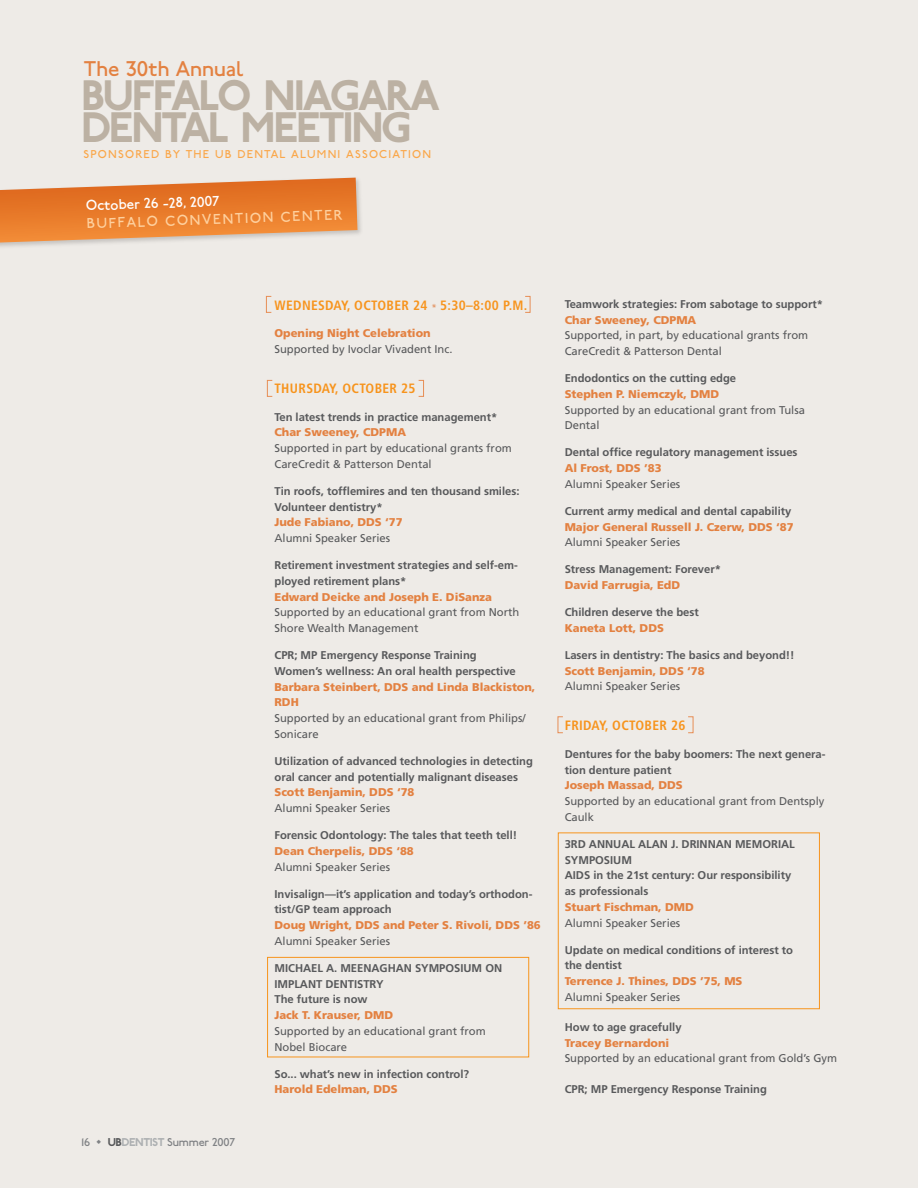
<style>
.page{position:relative;width:918px;height:1188px;background:#eeebe7}
.page>*{position:absolute;margin:0;border:0;box-sizing:border-box;transform-origin:0 0}
.t1{font:700 45px "P22 Johnston Underground";letter-spacing:-.05em;color:#bcb1a3}
.t2{font:22.5px "P22 Johnston Underground";color:#e38141}
.t3{font:15px "P22 Johnston Underground";color:#fed09e}
.t4{font:15px "P22 Johnston Underground";color:#fff}
.t5{font:700 condensed 13.5px "Frutiger";letter-spacing:.025em;color:#f7941d}
.t6{font:12px "P22 Johnston Underground";letter-spacing:.1em;color:#faa74a}
.t7{font:12px "P22 Johnston Underground";letter-spacing:-.015em;color:#808285}
.t8{font:700 11.25px/15.8px "Frutiger";letter-spacing:-.005em;color:#58595b}
.t9{font:11.25px/15.8px "Frutiger";letter-spacing:-.005em;color:#58595b}
.t10{font:900 11.25px/15.8px "Frutiger";letter-spacing:-.005em;color:#e38141}
.t11{font:6px "Monotype Sorts";color:#dd661e}
.s1{font-family:"Monotype Sorts";font-size:6px}
.s2{font-weight:700;color:#58595b}
.s3{font-weight:700;color:#adb0b2}
</style>
<div class="page">
<div style="left:0;top:176px;width:364px;height:75px;background:#231f20;opacity:.2"></div>
<svg style="left:0;top:178px;width:357px;height:65px;background:#e78e4d"></svg>
<div style="left:267px;top:957px;width:262px;height:100px;border:1px solid #f7941d"></div>
<div style="left:267px;top:380px;width:6px;height:17px;border:1px solid #e78e56"></div>
<div style="left:418px;top:380px;width:6px;height:17px;border:1px solid #e78e56"></div>
<div style="left:266px;top:296px;width:6px;height:17px;border:1px solid #e78e56"></div>
<div style="left:558px;top:716px;width:5px;height:17px;border:1px solid #e78e56"></div>
<div style="left:688px;top:716px;width:5px;height:17px;border:1px solid #e78e56"></div>
<div style="left:558px;top:832px;width:262px;height:177px;border:1px solid #f7941d"></div>
<h2 class="t2" style="left:84px;top:55px;width:161px">THE 30TH ANNUAL</h2>
<h1 class="t1" style="left:81px;top:69px;width:360px">BUFFALO NIAGARA</h1>
<h1 class="t1" style="left:81px;top:100px;width:332px">DENTAL MEETING</h1>
<p class="t6" style="left:83px;top:147px;width:349px">SPONSORED BY THE UB DENTAL ALUMNI ASSOCIATION</p>
<h3 class="t4" style="left:86px;top:197px;width:135px;rotate:-2deg">OCTOBER 26 -28, 2007</h3>
<h3 class="t3" style="left:86px;top:215px;width:254px;rotate:-2deg">BUFFALO CONVENTION CENTER</h3>
<p class="t7" style="left:81px;top:1135px;width:156px">16 <span class="s1">u</span> <span class="s2">UB</span><span class="s3">DENTIST</span> SUMMER 2007</p>
<p class="t5" style="left:274px;top:297px;width:10px">WEDNESD</p>
<p class="t5" style="left:334px;top:297px;width:95px">AY, OCTOBE R 24</p>
<p class="t11" style="left:432px;top:303px;width:6px">u</p>
<p class="t5" style="left:440px;top:297px;width:89px">5:30–8:00 P.M.</p>
<p class="t10" style="left:274px;top:325px;width:158px">Opening Night Celebration</p>
<p class="t9" style="left:274px;top:341px;width:180px">Supported by Ivoclar Vivadent Inc.</p>
<p class="t5" style="left:274px;top:380px;width:143px">TH URSDAY, OCTOBE R 25</p>
<p class="t8" style="left:274px;top:409px;width:224px">Ten latest trends in practice management*</p>
<p class="t10" style="left:274px;top:424px;width:133px">Char Sweeney, CDPMA</p>
<p class="t9" style="left:274px;top:440px;width:239px">Supported in part by educational grants from<br>CareCredit &amp; Patterson Dental</p>
<p class="t8" style="left:274px;top:483px;width:246px">Tin roofs, tofflemires and ten thousand smiles:<br>Volunteer dentistry*</p>
<p class="t10" style="left:274px;top:514px;width:130px">Jude Fabiano, DDS ‘77</p>
<p class="t9" style="left:274px;top:530px;width:117px">Alumni Speaker Series</p>
<p class="t8" style="left:274px;top:557px;width:245px">Retirement investment strategies and self-em&shy;ployed retirement plans*</p>
<p class="t10" style="left:274px;top:589px;width:219px">Edward Deicke and Joseph E. DiSanza</p>
<p class="t9" style="left:274px;top:605px;width:246px">Supported by an educational grant from North<br>Shore Wealth Management</p>
<p class="t8" style="left:274px;top:647px;width:243px">CPR; MP Emergency Response Training<br>Women’s wellness: An oral health perspective</p>
<p class="t10" style="left:274px;top:679px;width:262px">Barbara Steinbert, DDS and Linda Blackiston,<br>RDH</p>
<p class="t9" style="left:274px;top:710px;width:252px">Supported by an educational grant from Philips/<br>Sonicare</p>
<p class="t8" style="left:274px;top:753px;width:260px">Utilization of advanced technologies in detecting oral cancer and potentially malignant diseases</p>
<p class="t10" style="left:274px;top:784px;width:141px">Scott Benjamin, DDS ‘78</p>
<p class="t9" style="left:274px;top:800px;width:117px">Alumni Speaker Series</p>
<p class="t8" style="left:274px;top:827px;width:244px">Forensic Odontology: The tales that teeth tell!</p>
<p class="t10" style="left:274px;top:843px;width:141px">Dean Cherpelis, DDS ‘88</p>
<p class="t9" style="left:274px;top:859px;width:117px">Alumni Speaker Series</p>
<p class="t8" style="left:274px;top:886px;width:259px">Invisalign—it’s application and today’s orthodon&shy;tist/GP team approach</p>
<p class="t10" style="left:274px;top:917px;width:268px">Doug Wright, DDS and Peter S. Rivoli, DDS ’86</p>
<p class="t9" style="left:274px;top:933px;width:117px">Alumni Speaker Series</p>
<p class="t8" style="left:274px;top:960px;width:37px">Michael</p>
<p class="t8" style="left:326px;top:960px;width:33px">A. Meenag</p>
<p class="t8" style="left:388px;top:960px;width:50px">han Symposium</p>
<p class="t8" style="left:485px;top:960px;width:9px">on</p>
<p class="t8" style="left:274px;top:976px;width:12px">Implant</p>
<p class="t8" style="left:325px;top:976px;width:16px">Dentistr</p>
<p class="t8" style="left:376px;top:976px;width:9px">y</p>
<p class="t8" style="left:274px;top:992px;width:95px">The future is now</p>
<p class="t10" style="left:274px;top:1007px;width:120px">Jack T. Krauser, DMD</p>
<p class="t9" style="left:274px;top:1023px;width:213px">Supported by an educational grant from<br>Nobel Biocare</p>
<p class="t8" style="left:274px;top:1066px;width:196px">So... what’s new in infection control?</p>
<p class="t10" style="left:274px;top:1081px;width:125px">Harold Edelman, DDS</p>
<p class="t8" style="left:565px;top:296px;width:260px">Teamwork strategies: From sabotage to support*</p>
<p class="t10" style="left:565px;top:312px;width:133px">Char Sweeney, CDPMA</p>
<p class="t9" style="left:565px;top:328px;width:245px">Supported, in part, by educational grants from<br>CareCredit &amp; Patterson Dental</p>
<p class="t8" style="left:565px;top:370px;width:173px">Endodontics on the cutting edge</p>
<p class="t10" style="left:565px;top:386px;width:156px">Stephen P. Niemczyk, DMD</p>
<p class="t9" style="left:565px;top:402px;width:242px">Supported by an educational grant from Tulsa<br>Dental</p>
<p class="t8" style="left:565px;top:445px;width:234px">Dental office regulatory management issues</p>
<p class="t10" style="left:565px;top:460px;width:98px">Al Frost, DDS ’83</p>
<p class="t9" style="left:565px;top:476px;width:117px">Alumni Speaker Series</p>
<p class="t8" style="left:565px;top:503px;width:228px">Current army medical and dental capability</p>
<p class="t10" style="left:565px;top:519px;width:230px">Major General Russell J. Czerw, DDS ‘87</p>
<p class="t9" style="left:565px;top:535px;width:117px">Alumni Speaker Series</p>
<p class="t8" style="left:565px;top:562px;width:158px">Stress Management: Forever*</p>
<p class="t10" style="left:565px;top:577px;width:117px">David Farrugia, EdD</p>
<p class="t8" style="left:565px;top:604px;width:136px">Children deserve the best</p>
<p class="t10" style="left:565px;top:620px;width:101px">Kaneta Lott, DDS</p>
<p class="t8" style="left:565px;top:647px;width:231px">Lasers in dentistry: The basics and beyond!!</p>
<p class="t10" style="left:565px;top:663px;width:141px">Scott Benjamin, DDS ‘78</p>
<p class="t9" style="left:565px;top:679px;width:117px">Alumni Speaker Series</p>
<p class="t5" style="left:565px;top:717px;width:122px">FRIDAY, OCTOBER 26</p>
<p class="t8" style="left:565px;top:746px;width:262px">Dentures for the baby boomers: The next genera&shy;tion denture patient</p>
<p class="t10" style="left:565px;top:778px;width:119px">Joseph Massad, DDS</p>
<p class="t9" style="left:565px;top:793px;width:261px">Supported by an educational grant from Dentsply<br>Caulk</p>
<p class="t8" style="left:565px;top:836px;width:41px">3rd Annual</p>
<p class="t8" style="left:638px;top:836px;width:16px">Alan</p>
<p class="t8" style="left:671px;top:836px;width:27px">J. Drinnan</p>
<p class="t8" style="left:735px;top:836px;width:19px">Memorial</p>
<p class="t8" style="left:565px;top:852px;width:228px">Symposium<br>AIDS in the 21st century: Our responsibility as professionals</p>
<p class="t10" style="left:565px;top:899px;width:131px">Stuart Fischman, DMD</p>
<p class="t9" style="left:565px;top:915px;width:117px">Alumni Speaker Series</p>
<p class="t8" style="left:565px;top:942px;width:230px">Update on medical conditions of interest to the dentist</p>
<p class="t10" style="left:565px;top:973px;width:179px">Terrence J. Thines, DDS ’75, MS</p>
<p class="t9" style="left:565px;top:989px;width:117px">Alumni Speaker Series</p>
<p class="t8" style="left:565px;top:1019px;width:118px">How to age gracefully</p>
<p class="t10" style="left:565px;top:1035px;width:106px">Tracey Bernardoni</p>
<p class="t9" style="left:565px;top:1051px;width:274px">Supported by an educational grant from Gold’s Gym</p>
<p class="t8" style="left:565px;top:1081px;width:204px">CPR; MP Emergency Response Training</p>
</div>
